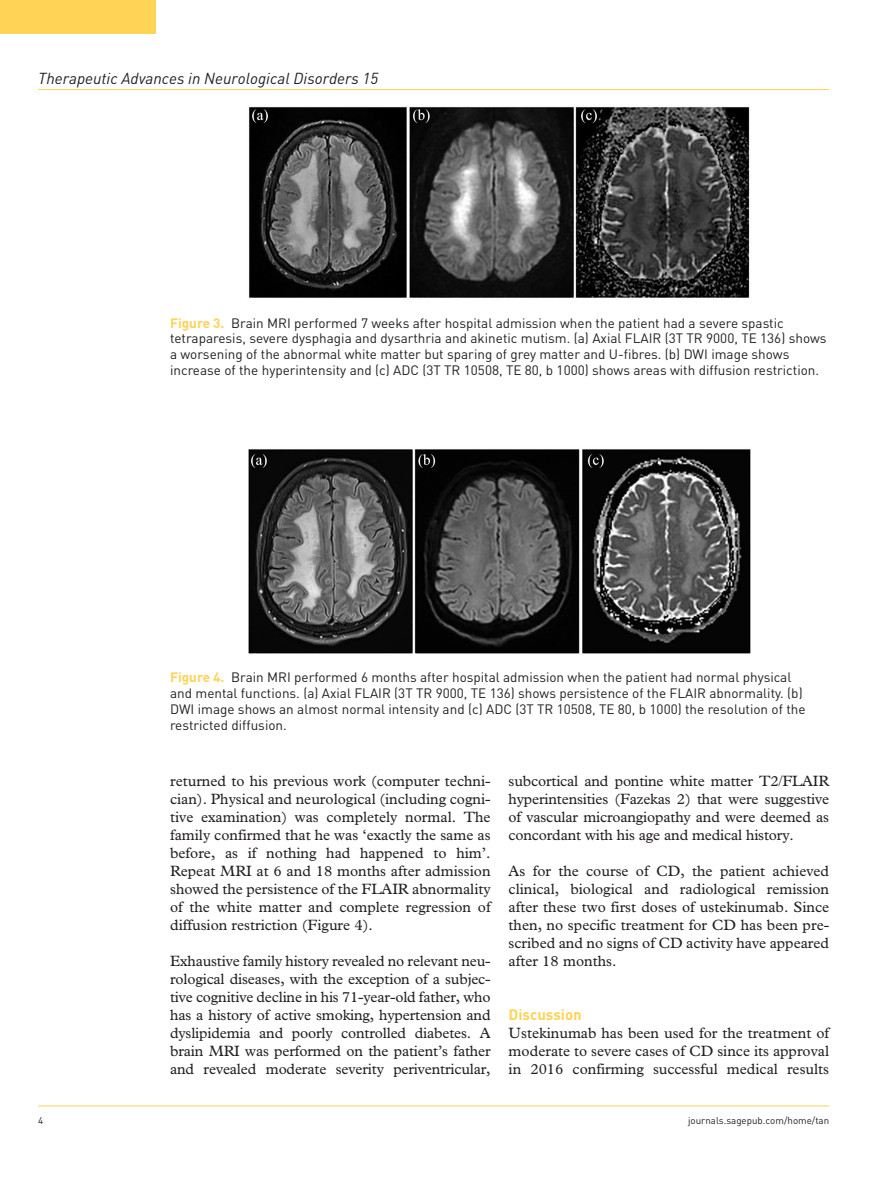
<style>
.page{position:relative;width:893px;height:1191px;background:#fff}
.page>*{position:absolute;margin:0;border:0;box-sizing:border-box;transform-origin:0 0}
.t1{font:italic 15.75px "DIN";color:#231f20}
.t2{font:15px/18px "Plantin Std";color:#231f20;text-align:justify}
.t3{font:700 15px "DIN";color:#fed356}
.t4{font:13.5px/15.8px "DIN";color:#231f20}
.t5{font:9.75px "DIN";color:#231f20}
.s1{font-weight:700;color:#fed356}
</style>
<div class="page">
<hr style="left:38px;top:89px;width:791px;height:1px;background:#fed356">
<hr style="left:38px;top:1105px;width:791px;height:1px;background:#fed356">
<div style="left:0;top:0;width:155px;height:34px;background:#fed356"></div>
<img style="left:248px;top:449px;width:503px;height:205px">
<img style="left:249px;top:107px;width:501px;height:191px">
<p class="t1" style="left:38px;top:68px;width:341px">Therapeutic Advances in Neurological Disorders 15</p>
<p class="t4" style="left:170px;top:314px;width:658px"><span class="s1">Figure 3.</span> Brain MRI performed 7 weeks after hospital admission when the patient had a severe spastic tetraparesis, severe dysphagia and dysarthria and akinetic mutism. (a) Axial FLAIR (3T TR 9000, TE 136) shows a worsening of the abnormal white matter but sparing of grey matter and U-fibres. (b) DWI image shows increase of the hyperintensity and (c) ADC (3T TR 10508, TE 80, b 1000) shows areas with diffusion restriction.</p>
<p class="t4" style="left:170px;top:669px;width:637px"><span class="s1">Figure 4.</span> Brain MRI performed 6 months after hospital admission when the patient had normal physical and mental functions. (a) Axial FLAIR (3T TR 9000, TE 136) shows persistence of the FLAIR abnormality. (b)<br>DWI image shows an almost normal intensity and (c) ADC (3T TR 10508, TE 80, b 1000) the resolution of the restricted diffusion.</p>
<p class="t2" style="left:170px;top:772px;width:322px">returned to his previous work (computer techni&shy;cian). Physical and neurological (including cogni&shy;tive examination) was completely normal. The family confirmed that he was ‘exactly the same as before, as if nothing had happened to him’.<br>Repeat MRI at 6 and 18 months after admission showed the persistence of the FLAIR abnormality of the white matter and complete regression of diffusion restriction (Figure 4).</p>
<p class="t2" style="left:170px;top:952px;width:322px">Exhaustive family history revealed no relevant neu&shy;rological diseases, with the exception of a subjec&shy;tive cognitive decline in his 71-year-old father, who has a history of active smoking, hypertension and dyslipidemia and poorly controlled diabetes. A brain MRI was performed on the patient’s father and revealed moderate severity periventricular,</p>
<p class="t2" style="left:509px;top:772px;width:322px">subcortical and pontine white matter T2/FLAIR hyperintensities (Fazekas 2) that were suggestive of vascular microangiopathy and were deemed as concordant with his age and medical history.</p>
<p class="t2" style="left:509px;top:862px;width:322px">As for the course of CD, the patient achieved clinical, biological and radiological remission after these two first doses of ustekinumab. Since then, no specific treatment for CD has been pre&shy;scribed and no signs of CD activity have appeared after 18 months.</p>
<p class="t3" style="left:509px;top:1005px;width:75px">Discussion</p>
<p class="t2" style="left:509px;top:1024px;width:322px">Ustekinumab has been used for the treatment of moderate to severe cases of CD since its approval in 2016 confirming successful medical results</p>
<p class="t5" style="left:38px;top:1114px;width:7px">4</p>
<p class="t5" style="left:688px;top:1114px;width:143px">journals.sagepub.com/home/tan</p>
</div>
